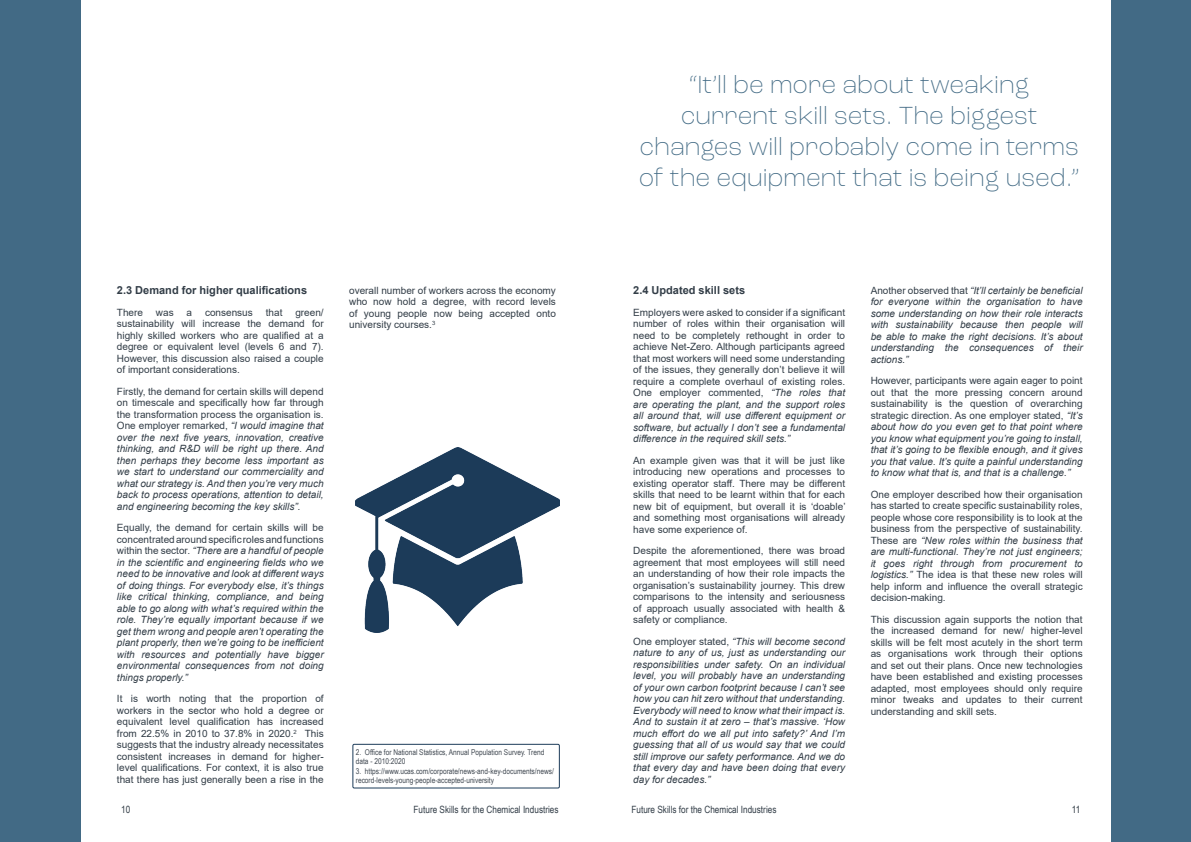
<style>
.page{position:relative;width:1191px;height:842px;background:#fff}
.page>*{position:absolute;margin:0;border:0;box-sizing:border-box;transform-origin:0 0}
.t1{font:200 26px/31.2px "Roc Grotesk";color:#436b85;text-align:center}
.t2{font:700 11px "Arial";color:#323d47}
.t3{font:10px/11.5px "Arial";color:#323d47;text-align:justify}
.t4{font:italic 10px/11.5px "Arial";color:#323d47;text-align:justify}
.t5{font:10px "Arial Narrow";color:#323d47}
.t6{font:8px/9.6px "Arial Narrow";color:#414952}
.s1{font-style:normal}
.s2{font-style:italic}
</style>
<div class="page">
<div style="left:1111px;top:0;width:80px;height:842px;background:#426a85"></div>
<div style="left:0;top:0;width:81px;height:842px;background:#426a85"></div>
<img style="left:355px;top:448px;width:204px;height:184px">
<div style="left:353px;top:744px;width:206px;height:44px;border:1px solid #1c3b59"></div>
<p class="t2" style="left:117px;top:283px;width:192px">2.3 Demand for higher qualifications</p>
<p class="t3" style="left:117px;top:306px;width:28px">There</p>
<p class="t3" style="left:156px;top:306px;width:19px">was</p>
<p class="t3" style="left:187px;top:306px;width:7px">a</p>
<p class="t3" style="left:205px;top:306px;width:49px">consensus</p>
<p class="t3" style="left:266px;top:306px;width:18px">that</p>
<p class="t3" style="left:117px;top:306px;width:208px;text-indent:178px">green/ sustainability will increase the demand for highly skilled workers who are qualified at a degree or equivalent level (levels 6 and 7).<br>However, this discussion also raised a couple of important considerations.</p>
<p class="t4" style="left:117px;top:386px;width:208px"><span class="s1">Firstly, the demand for certain skills will depend on timescale and specifically how far through the transformation process the organisation is.<br>One employer remarked,</span> “I would imagine that over the next five years, innovation, creative thinking, and R&amp;D will be right up there. And then perhaps they become less important as we start to understand our commerciality and what our strategy is. And then you’re very much back to process operations, attention to detail, and engineering becoming the key skills”.</p>
<p class="t4" style="left:117px;top:522px;width:208px"><span class="s1">Equally, the demand for certain skills will be concentratedaroundspecificrolesandfunctions within the sector.</span> “There are a handful of people in the scientific and engineering fields who we need to be innovative and look at different ways of doing things. For everybody else, it’s things like critical thinking, compliance, and being able to go along with what’s required within the role. They’re equally important because if we get them wrong and people aren’t operating the plant properly, then we’re going to be inefficient with resources and potentially have bigger environmental consequences from not doing things properly.”</p>
<p class="t3" style="left:117px;top:693px;width:208px">It is worth noting that the proportion of workers in the sector who hold a degree or equivalent level qualification has increased from 22.5% in 2010 to 37.8% in 2020.<sup>2</sup> This suggests that the industry already necessitates consistent increases in demand for higher&shy;level qualifications. For context, it is also true that there has just generally been a rise in the</p>
<p class="t3" style="left:349px;top:284px;width:208px">overall number of workers across the economy who now hold a degree, with record levels of young people now being accepted onto university courses.<sup>3</sup></p>
<p class="t6" style="left:356px;top:747px;width:190px">2. Office for National Statistics, Annual Population Survey. Trend data - 2010:2020</p>
<p class="t6" style="left:356px;top:766px;width:199px">3. https://www.ucas.com/corporate/news-and-key-documents/news/ record-levels-young-people-accepted-university</p>
<h1 class="t1" style="left:638px;top:68px;width:442px">“It’ll be more about tweaking current skill sets. The biggest changes will probably come in terms of the equipment that is being used.”</h1>
<p class="t2" style="left:633px;top:283px;width:113px">2.4 Updated skill sets</p>
<p class="t3" style="left:633px;top:306px;width:213px">Employers were asked to consider if a significant number of roles within their organisation will need to be completely rethought in order to achieve Net-Zero. Although participants agreed that most workers will need some understanding of the issues, they generally don’t believe it will require a complete overhaul of existing roles.<br>One employer commented, <span class="s2">“The roles that are operating the plant, and the support roles all around that, will use different equipment or software, but actually I don’t see a fundamental difference in the required skill sets.”</span></p>
<p class="t3" style="left:633px;top:454px;width:214px">An example given was that it will be just like introducing new operations and processes to existing operator staff. There may be different skills that need to be learnt within that for each new bit of equipment, but overall it is ‘doable’ and something most organisations will already have some experience of.</p>
<p class="t3" style="left:633px;top:545px;width:213px">Despite the aforementioned, there was broad agreement that most employees will still need an understanding of how their role impacts the organisation’s sustainability journey. This drew comparisons to the intensity and seriousness of approach usually associated with health &amp; safety or compliance.</p>
<p class="t4" style="left:633px;top:636px;width:213px"><span class="s1">One employer stated,</span> “This will become second nature to any of us, just as understanding our responsibilities under safety. On an individual level, you will probably have an understanding of your own carbon footprint because I can’t see how you can hit zero without that understanding.<br>Everybody will need to know what their impact is.<br>And to sustain it at zero – that’s massive. ‘How much effort do we all put into safety?’ And I’m guessing that all of us would say that we could still improve our safety performance. And we do that every day and have been doing that every day for decades.”</p>
<p class="t4" style="left:870px;top:284px;width:213px"><span class="s1">Another observed that</span> “It’ll certainly be beneficial for everyone within the organisation to have some understanding on how their role interacts with sustainability because then people will be able to make the right decisions. It’s about understanding the consequences of their actions.”</p>
<p class="t4" style="left:870px;top:375px;width:213px"><span class="s1">However, participants were again eager to point out that the more pressing concern around sustainability is the question of overarching strategic direction. As one employer stated,</span> “It’s about how do you even get to that point where you know what equipment you’re going to install, that it’s going to be flexible enough, and it gives you that value. It’s quite a painful understanding to know what that is, and that is a challenge.”</p>
<p class="t3" style="left:870px;top:488px;width:213px">One employer described how their organisation has started to create specific sustainability roles, people whose core responsibility is to look at the business from the perspective of sustainability.<br>These are <span class="s2">“New roles within the business that are multi-functional. They’re not just engineers; it goes right through from procurement to logistics.”</span> The idea is that these new roles will help inform and influence the overall strategic decision-making.</p>
<p class="t3" style="left:870px;top:613px;width:213px">This discussion again supports the notion that the increased demand for new/ higher-level skills will be felt most acutely in the short term as organisations work through their options and set out their plans. Once new technologies have been established and existing processes adapted, most employees should only require minor tweaks and updates to their current understanding and skill sets.</p>
<p class="t5" style="left:121px;top:802px;width:11px">10</p>
<p class="t5" style="left:413px;top:802px;width:146px">Future Skills for the Chemical Industries</p>
<p class="t5" style="left:631px;top:802px;width:146px">Future Skills for the Chemical Industries</p>
<p class="t5" style="left:1071px;top:802px;width:10px">11</p>
</div>
